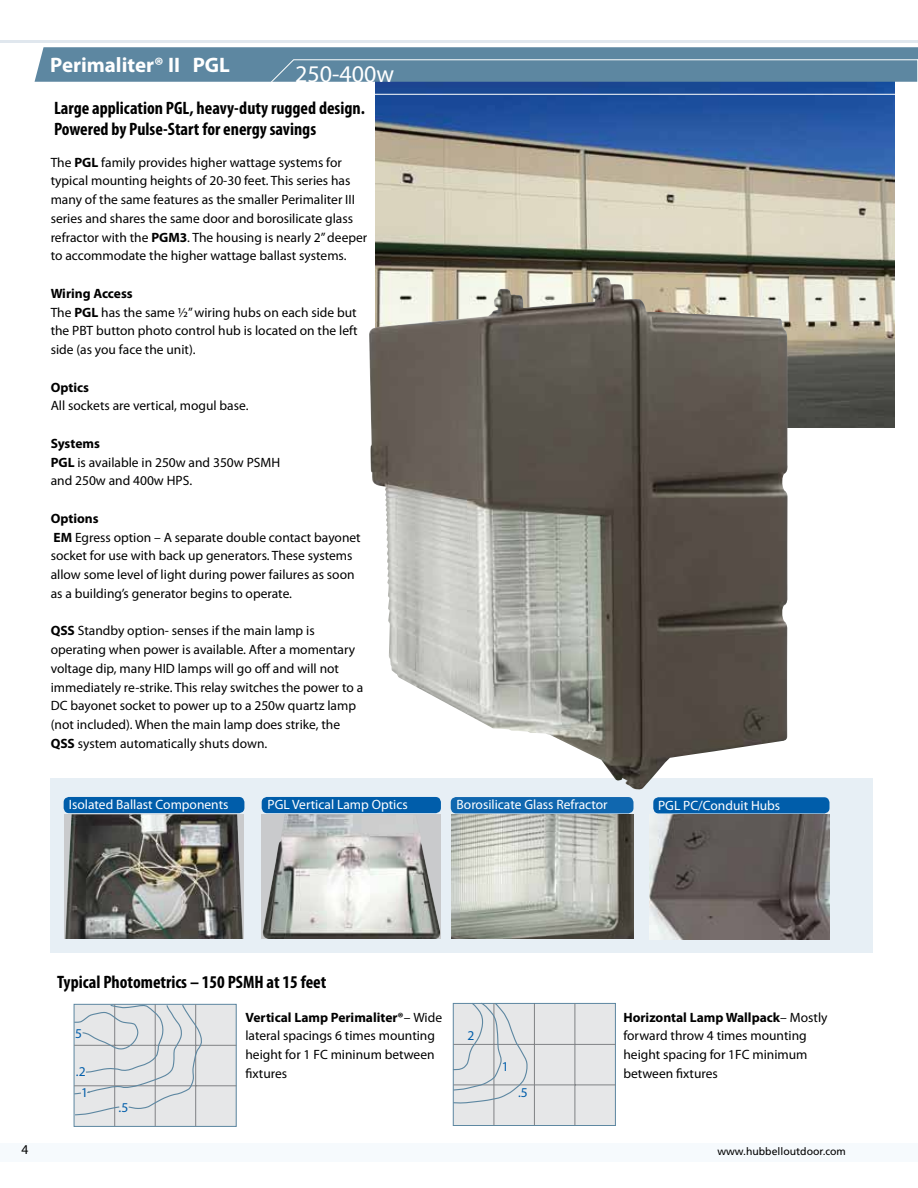
<style>
.page{position:relative;width:918px;height:1188px;background:#fff}
.page>*{position:absolute;margin:0;border:0;box-sizing:border-box;transform-origin:0 0}
.t1{font:24px "Myriad Pro";color:#fff}
.t2{font:700 21px "Myriad Pro";color:#fff}
.t3{font:700 condensed 18px/21px "Myriad Pro";color:#000}
.t4{font:13.5px/18.8px "Myriad Pro";color:#000}
.t5{font:13.5px "Myriad Pro";color:#fff}
.t6{font:13.5px "Myriad";color:#005daa}
.t7{font:700 13.5px "Myriad Pro";color:#000}
.t8{font:10.5px "Frutiger";color:#000}
.s1{font-weight:700}
</style>
<div class="page">
<svg style="left:51px;top:778px;width:822px;height:174px;background:#e2eaf1"></svg>
<img style="left:376px;top:95px;width:518px;height:332px">
<div style="left:0;top:1143px;width:918px;height:18px;background:#f6fafd"></div>
<img style="left:65px;top:814px;width:178px;height:125px">
<div style="left:64px;top:797px;width:180px;height:16px;background:#005daa;border-radius:5px"></div>
<img style="left:263px;top:814px;width:178px;height:125px">
<div style="left:262px;top:797px;width:179px;height:16px;background:#005daa;border-radius:5px"></div>
<img style="left:369px;top:278px;width:419px;height:512px">
<img style="left:650px;top:815px;width:179px;height:124px">
<div style="left:653px;top:797px;width:176px;height:16px;background:#005daa;border-radius:5px"></div>
<hr style="left:0;top:40px;width:918px;height:3px;background:#dde5ed">
<svg style="left:35px;top:47px;width:883px;height:48px;background:#6b8fad"></svg>
<div style="left:453px;top:1003px;width:162px;height:123px;background:#e6e7e8"></div>
<div style="left:453px;top:1003px;width:163px;height:123px;border:1px solid #5d87a1"></div>
<hr style="left:575px;top:1085px;width:41px;height:1px;background:#808285">
<hr style="left:575px;top:1003px;width:1px;height:122px;background:#808285">
<hr style="left:575px;top:1044px;width:41px;height:1px;background:#808285">
<hr style="left:453px;top:1085px;width:123px;height:1px;background:#808285">
<hr style="left:494px;top:1003px;width:1px;height:122px;background:#808285">
<hr style="left:453px;top:1044px;width:122px;height:1px;background:#808285">
<hr style="left:534px;top:1004px;width:1px;height:121px;background:#808285">
<svg style="left:453px;top:1003px;width:75px;height:101px"></svg>
<div style="left:74px;top:1004px;width:162px;height:122px;background:#e6e7e8"></div>
<div style="left:74px;top:1004px;width:163px;height:123px;border:1px solid #5d87a1"></div>
<hr style="left:196px;top:1086px;width:40px;height:1px;background:#808285">
<hr style="left:195px;top:1004px;width:1px;height:122px;background:#808285">
<hr style="left:196px;top:1045px;width:40px;height:1px;background:#808285">
<hr style="left:114px;top:1004px;width:1px;height:122px;background:#808285">
<hr style="left:155px;top:1005px;width:1px;height:121px;background:#808285">
<svg style="left:74px;top:1004px;width:129px;height:112px"></svg>
<img style="left:452px;top:815px;width:181px;height:124px">
<div style="left:451px;top:797px;width:182px;height:16px;background:#1067af;border-radius:5px"></div>
<h2 class="t2" style="left:50px;top:51px;width:181px">Perimaliter® II PGL</h2>
<h3 class="t3" style="left:54px;top:97px;width:312px">Large application PGL, heavy-duty rugged design.<br>Powered by Pulse-Start for energy savings</h3>
<h1 class="t1" style="left:295px;top:59px;width:100px">250-400w</h1>
<p class="t4" style="left:51px;top:152px;width:318px">The <span class="s1">PGL</span> family provides higher wattage systems for typical mounting heights of 20-30 feet. This series has many of the same features as the smaller Perimaliter III series and shares the same door and borosilicate glass refractor with the <span class="s1">PGM3</span>. The housing is nearly 2” deeper to accommodate the higher wattage ballast systems.</p>
<p class="t4" style="left:51px;top:284px;width:308px"><span class="s1">Wiring Access<br></span>The <span class="s1">PGL</span> has the same ½” wiring hubs on each side but the PBT button photo control hub is located on the left side (as you face the unit).</p>
<p class="t7" style="left:51px;top:378px;width:40px">Optics</p>
<p class="t4" style="left:51px;top:396px;width:199px">All sockets are vertical, mogul base.</p>
<p class="t4" style="left:51px;top:434px;width:231px"><span class="s1">Systems<br>PGL</span> is available in 250w and 350w PSMH and 250w and 400w HPS.</p>
<p class="t4" style="left:51px;top:509px;width:312px"><span class="s1">Options<br>EM</span> Egress option – A separate double contact bayonet socket for use with back up generators. These systems allow some level of light during power failures as soon as a building’s generator begins to operate.</p>
<p class="t4" style="left:51px;top:621px;width:314px"><span class="s1">QSS</span> Standby option- senses if the main lamp is operating when power is available. After a momentary voltage dip, many HID lamps will go off and will not immediately re-strike. This relay switches the power to a DC bayonet socket to power up to a 250w quartz lamp (not included). When the main lamp does strike, the <span class="s1">QSS</span> system automatically shuts down.</p>
<p class="t5" style="left:457px;top:797px;width:153px">Borosilicate Glass Refractor</p>
<p class="t5" style="left:69px;top:796px;width:161px">Isolated Ballast Components</p>
<p class="t5" style="left:268px;top:796px;width:142px">PGL Vertical Lamp Optics</p>
<p class="t5" style="left:658px;top:797px;width:124px">PGL PC/Conduit Hubs</p>
<h3 class="t3" style="left:57px;top:971px;width:271px">Typical Photometrics – 150 PSMH at 15 feet</h3>
<p class="t6" style="left:75px;top:1026px;width:8px">5</p>
<p class="t6" style="left:76px;top:1065px;width:11px">.2</p>
<p class="t6" style="left:81px;top:1086px;width:8px">1</p>
<p class="t6" style="left:119px;top:1101px;width:11px">.5</p>
<p class="t4" style="left:245px;top:1008px;width:198px"><span class="s1">Vertical Lamp Perimaliter®</span>– Wide lateral spacings 6 times mounting height for 1 FC mininum between fixtures</p>
<p class="t4" style="left:623px;top:1008px;width:206px"><span class="s1">Horizontal Lamp Wallpack</span>– Mostly forward throw 4 times mounting height spacing for 1FC minimum between fixtures</p>
<p class="t6" style="left:467px;top:1029px;width:8px">2</p>
<p class="t6" style="left:502px;top:1060px;width:8px">1</p>
<p class="t6" style="left:518px;top:1085px;width:11px">.5</p>
<p class="t4" style="left:22px;top:1140px;width:8px">4</p>
<p class="t8" style="left:717px;top:1145px;width:130px">www.hubbelloutdoor.com</p>
</div>
